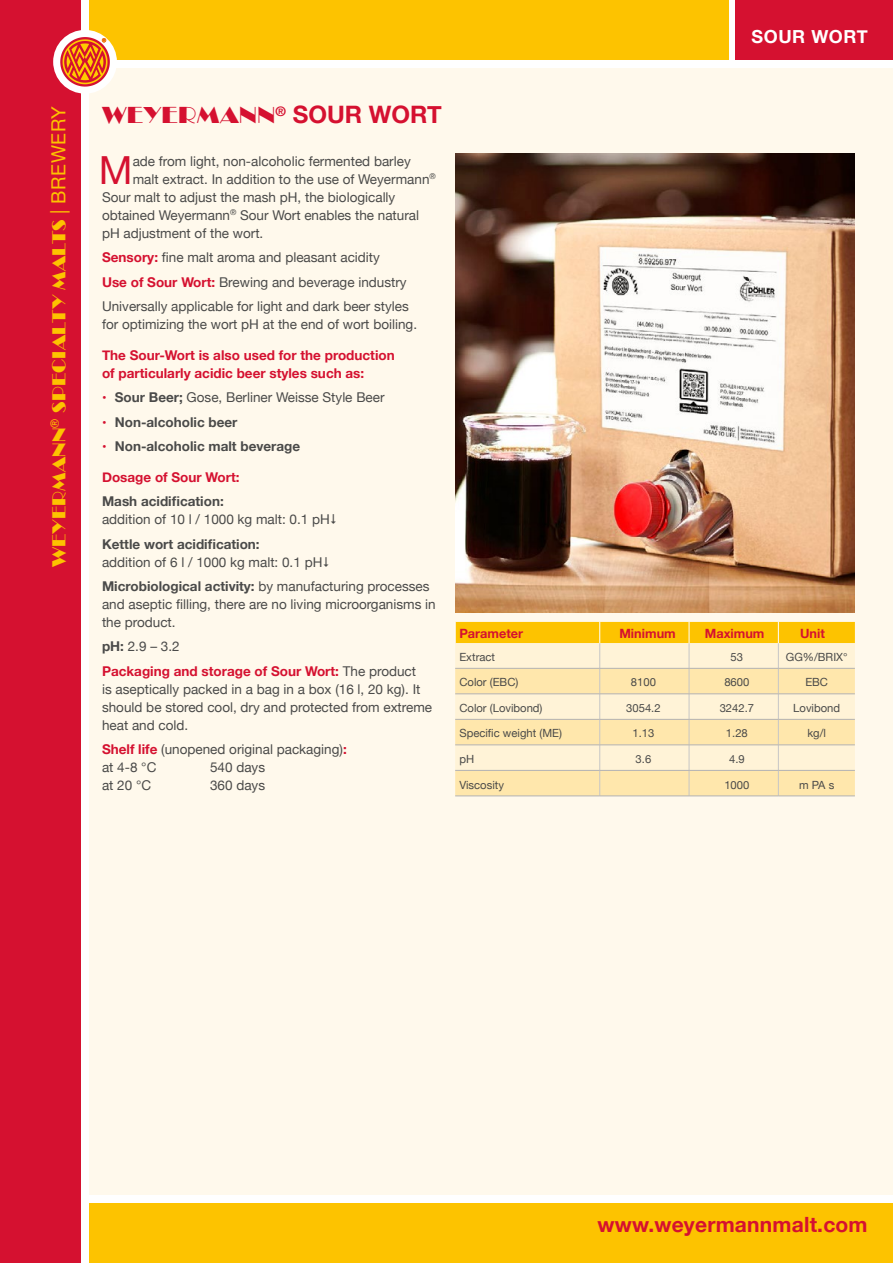
<style>
.page{position:relative;width:893px;height:1263px;background:#fff}
.page>*{position:absolute;margin:0;border:0;box-sizing:border-box;transform-origin:0 0}
._03_Fließtext{font:38.7px "Helvetica Neue";color:#d51130}
._01_Headline{font:24px "Broadway";letter-spacing:.02em;color:#d51130}
.t1{font:700 21px "Helvetica Neue";letter-spacing:.01em;color:#d51130}
.t2{font:19.5px "Broadway";letter-spacing:.01em;color:#fdc300}
.t3{font:700 18px "Helvetica Neue";letter-spacing:.03em;color:#fff}
._03_Fließtext-2{font:13.5px/18px "Helvetica Neue";color:#4a4a49}
._03_Fließtext-3{font:700 13.5px/18px "Helvetica Neue";color:#d51130}
.t4{font:700 13.5px "Helvetica Neue";color:#4a4a49}
._05_Text_Tabelle{font:700 12.75px "Helvetica Neue";color:#d51130}
._05_Text_Tabelle-2{font:11.25px "Helvetica Neue";color:#4a4a49}
.s1{font-family:"Helvetica Neue"}
.s2{font-family:"Helvetica Neue";font-weight:700}
.s3{font-weight:700;color:#d51130}
.s4{font-size:12.75px;color:#d51130}
.s5{font-weight:700}
.s6{font-weight:400;font-size:12.75px;color:#d51130}
</style>
<div class="page">
<div style="left:89px;top:1203px;width:804px;height:60px;background:#fdc300"></div>
<div style="left:89px;top:0;width:640px;height:60px;background:#fdc300"></div>
<div style="left:736px;top:0;width:157px;height:60px;background:#d51130"></div>
<div style="left:0;top:0;width:81px;height:1263px;background:#d51130"></div>
<div style="left:89px;top:68px;width:804px;height:1127px;background:#fff9ec"></div>
<svg style="left:455px;top:622px;width:400px;height:174px;background:#fce6ab"></svg>
<hr style="left:455px;top:668px;width:145px;height:1px;background:#b3b2b2">
<hr style="left:600px;top:668px;width:89px;height:1px;background:#b3b2b2">
<hr style="left:689px;top:668px;width:89px;height:1px;background:#b3b2b2">
<hr style="left:778px;top:668px;width:77px;height:1px;background:#b3b2b2">
<hr style="left:455px;top:694px;width:145px;height:1px;background:#b3b2b2">
<hr style="left:600px;top:694px;width:89px;height:1px;background:#b3b2b2">
<hr style="left:689px;top:694px;width:89px;height:1px;background:#b3b2b2">
<hr style="left:778px;top:694px;width:77px;height:1px;background:#b3b2b2">
<hr style="left:455px;top:719px;width:145px;height:1px;background:#b3b2b2">
<hr style="left:600px;top:719px;width:89px;height:1px;background:#b3b2b2">
<hr style="left:689px;top:719px;width:89px;height:1px;background:#b3b2b2">
<hr style="left:778px;top:719px;width:77px;height:1px;background:#b3b2b2">
<hr style="left:455px;top:745px;width:145px;height:1px;background:#b3b2b2">
<hr style="left:600px;top:745px;width:89px;height:1px;background:#b3b2b2">
<hr style="left:689px;top:745px;width:89px;height:1px;background:#b3b2b2">
<hr style="left:778px;top:745px;width:77px;height:1px;background:#b3b2b2">
<hr style="left:455px;top:770px;width:145px;height:1px;background:#b3b2b2">
<hr style="left:600px;top:770px;width:89px;height:1px;background:#b3b2b2">
<hr style="left:689px;top:770px;width:89px;height:1px;background:#b3b2b2">
<hr style="left:778px;top:770px;width:77px;height:1px;background:#b3b2b2">
<hr style="left:455px;top:796px;width:145px;height:1px;background:#b3b2b2">
<hr style="left:600px;top:796px;width:89px;height:1px;background:#b3b2b2">
<hr style="left:689px;top:796px;width:89px;height:1px;background:#b3b2b2">
<hr style="left:778px;top:796px;width:77px;height:1px;background:#b3b2b2">
<img style="left:455px;top:153px;width:400px;height:459px">
<div style="left:53px;top:30px;width:64px;height:64px;background:#fff;border-radius:50%"></div>
<svg style="left:60px;top:37px;width:50px;height:50px"></svg>
<h3 class="t2" style="left:48px;top:567px;width:462px;rotate:-90deg">WEYERMANN<sup>®</sup> SPECIALTY MALTS <span class="s1">| BREWERY</span></h3>
<h3 class="t3" style="left:752px;top:23px;width:118px">SOUR WORT</h3>
<p class="_01_Headline" style="left:102px;top:101px;width:341px">WEYERMANN<sup>®</sup> <span class="s2">SOUR WORT</span></p>
<p class="_03_Fließtext" style="left:99px;top:142px;width:35px">M</p>
<p class="_03_Fließtext-2" style="left:133px;top:153px;width:280px">ade from light, non-alcoholic fermented barley</p>
<p class="_03_Fließtext-2" style="left:133px;top:171px;width:305px">malt extract. In addition to the use of Weyermann<sup>®</sup></p>
<p class="_03_Fließtext-2" style="left:102px;top:189px;width:295px">Sour malt to adjust the mash pH, the biologically</p>
<p class="_03_Fließtext-2" style="left:102px;top:207px;width:319px">obtained Weyermann<sup>®</sup> Sour Wort enables the natural</p>
<p class="_03_Fließtext-2" style="left:102px;top:225px;width:163px">pH adjustment of the wort.</p>
<p class="_03_Fließtext-2" style="left:102px;top:249px;width:279px"><span class="s3">Sensory:</span> fine malt aroma and pleasant acidity</p>
<p class="_03_Fließtext-2" style="left:102px;top:274px;width:306px"><span class="s3">Use of Sour Wort:</span> Brewing and beverage industry</p>
<p class="_03_Fließtext-2" style="left:102px;top:298px;width:317px">Universally applicable for light and dark beer styles for optimizing the wort pH at the end of wort boiling.</p>
<p class="_03_Fließtext-3" style="left:102px;top:346px;width:294px">The Sour-Wort is also used for the production of particularly acidic beer styles such as:</p>
<p class="_03_Fließtext-2" style="left:102px;top:389px;width:284px"><span class="s4">•</span> <span class="s5">Sour Beer;</span> Gose, Berliner Weisse Style Beer</p>
<p class="t4" style="left:102px;top:411px;width:137px"><span class="s6">•</span> Non-alcoholic beer</p>
<p class="t4" style="left:102px;top:436px;width:200px"><span class="s6">•</span> Non-alcoholic malt beverage</p>
<p class="_03_Fließtext-3" style="left:102px;top:468px;width:139px">Dosage of Sour Wort:</p>
<p class="_03_Fließtext-2" style="left:102px;top:493px;width:229px"><span class="s5">Mash acidification:<br></span>addition of 10 l / 1000 kg malt: 0.1 pH</p>
<p class="_03_Fließtext-2" style="left:102px;top:535px;width:222px"><span class="s5">Kettle wort acidification:<br></span>addition of 6 l / 1000 kg malt: 0.1 pH</p>
<p class="_03_Fließtext-2" style="left:102px;top:578px;width:335px"><span class="s5">Microbiological activity:</span> by manufacturing processes and aseptic filling, there are no living microorganisms in the product.</p>
<p class="_03_Fließtext-2" style="left:102px;top:638px;width:79px"><span class="s5">pH:</span> 2.9 – 3.2</p>
<p class="_03_Fließtext-2" style="left:102px;top:663px;width:332px"><span class="s3">Packaging and storage of Sour Wort:</span> The product<br>is aseptically packed in a bag in a box (16 l, 20 kg). It should be stored cool, dry and protected from extreme heat and cold.</p>
<p class="_03_Fließtext-2" style="left:102px;top:741px;width:246px"><span class="s3">Shelf life</span> (unopened original packaging)<span class="s3">:</span></p>
<p class="_03_Fließtext-2" style="left:102px;top:759px;width:56px">at 4-8 °C</p>
<p class="_03_Fließtext-2" style="left:210px;top:759px;width:57px">540 days</p>
<p class="_03_Fließtext-2" style="left:102px;top:777px;width:51px">at 20 °C</p>
<p class="_03_Fließtext-2" style="left:210px;top:777px;width:57px">360 days</p>
<p class="_05_Text_Tabelle" style="left:459px;top:623px;width:65px">Parameter</p>
<p class="_05_Text_Tabelle" style="left:619px;top:623px;width:58px">Minimum</p>
<p class="_05_Text_Tabelle" style="left:705px;top:623px;width:61px">Maximum</p>
<p class="_05_Text_Tabelle" style="left:800px;top:623px;width:26px">Unit</p>
<p class="_05_Text_Tabelle-2" style="left:459px;top:649px;width:37px">Extract</p>
<p class="_05_Text_Tabelle-2" style="left:731px;top:649px;width:14px">53</p>
<p class="_05_Text_Tabelle-2" style="left:786px;top:649px;width:63px">GG%/BRIX°</p>
<p class="_05_Text_Tabelle-2" style="left:459px;top:674px;width:60px">Color (EBC)</p>
<p class="_05_Text_Tabelle-2" style="left:631px;top:674px;width:27px">8100</p>
<p class="_05_Text_Tabelle-2" style="left:724px;top:674px;width:27px">8600</p>
<p class="_05_Text_Tabelle-2" style="left:805px;top:674px;width:24px">EBC</p>
<p class="_05_Text_Tabelle-2" style="left:459px;top:700px;width:85px">Color (Lovibond)</p>
<p class="_05_Text_Tabelle-2" style="left:626px;top:700px;width:36px">3054.2</p>
<p class="_05_Text_Tabelle-2" style="left:720px;top:700px;width:36px">3242.7</p>
<p class="_05_Text_Tabelle-2" style="left:793px;top:700px;width:48px">Lovibond</p>
<p class="_05_Text_Tabelle-2" style="left:459px;top:725px;width:104px">Specific weight (ME)</p>
<p class="_05_Text_Tabelle-2" style="left:632px;top:725px;width:23px">1.13</p>
<p class="_05_Text_Tabelle-2" style="left:726px;top:725px;width:23px">1.28</p>
<p class="_05_Text_Tabelle-2" style="left:807px;top:725px;width:20px">kg/l</p>
<p class="_05_Text_Tabelle-2" style="left:459px;top:751px;width:16px">pH</p>
<p class="_05_Text_Tabelle-2" style="left:636px;top:751px;width:17px">3.6</p>
<p class="_05_Text_Tabelle-2" style="left:729px;top:751px;width:17px">4.9</p>
<p class="_05_Text_Tabelle-2" style="left:459px;top:776px;width:46px">Viscosity</p>
<p class="_05_Text_Tabelle-2" style="left:724px;top:776px;width:27px">1000</p>
<p class="_05_Text_Tabelle-2" style="left:799px;top:776px;width:37px">m PA s</p>
<h3 class="t1" style="left:598px;top:1208px;width:272px">www.weyermannmalt.com</h3>
</div>
